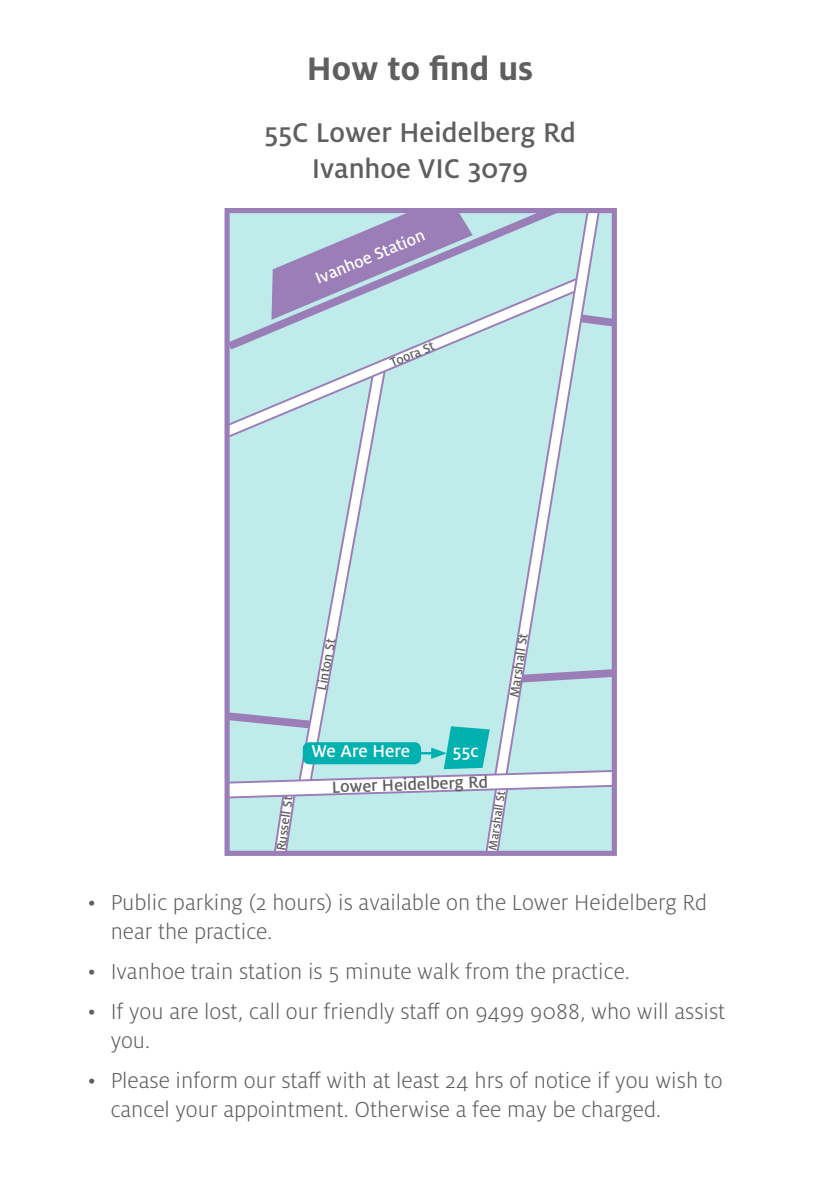
<style>
.page{position:relative;width:840px;height:1191px;background:#fff}
.page>*{position:absolute;margin:0;border:0;box-sizing:border-box;transform-origin:0 0}
.t1{font:700 36px "Milo OT";color:#5f5f62}
.t2{font:500 30px/36px "Milo OT";color:#5f5f62;text-align:center}
.t3{font:300 24px/28.8px "Milo OT";color:#5f5f62}
.t4{font:500 19px "Milo OT";color:#fff}
.t5{font:500 18px "Milo OT";color:#5f5f62}
.t6{font:500 18px "Milo OT";color:#fff}
.t7{font:500 14px "Milo OT";color:#5f5f62}
.t8{font:500 13px "Milo OT";color:#5f5f62}
</style>
<div class="page">
<div style="left:225px;top:210px;width:389px;height:643px;background:#c0ebeb"></div>
<svg style="left:312px;top:448px;width:60px;height:259px"></svg>
<svg style="left:230px;top:356px;width:193px;height:87px"></svg>
<svg style="left:230px;top:234px;width:254px;height:122px"></svg>
<svg style="left:489px;top:214px;width:121px;height:493px"></svg>
<svg style="left:271px;top:214px;width:201px;height:106px"></svg>
<div style="left:224px;top:208px;width:392px;height:648px;border:5px solid #9b7db8"></div>
<svg style="left:224px;top:707px;width:390px;height:146px"></svg>
<p class="t1" style="left:307px;top:48px;width:228px">How to find us</p>
<p class="t2" style="left:264px;top:115px;width:313px">55C Lower Heidelberg Rd<br>Ivanhoe VIC 3079</p>
<p class="t6" style="left:312px;top:270px;width:118px;rotate:-23deg">Ivanhoe Station</p>
<p class="t7" style="left:387px;top:356px;width:48px;rotate:-22deg">Toora St</p>
<p class="t7" style="left:314px;top:688px;width:53px;rotate:-80deg">Linton St</p>
<p class="t7" style="left:506px;top:696px;width:66px;rotate:-81deg">Marshall St</p>
<p class="t7" style="left:273px;top:849px;width:57px;rotate:-82deg">Russell St</p>
<p class="t4" style="left:311px;top:741px;width:100px">We Are Here</p>
<p class="t4" style="left:452px;top:741px;width:27px">55c</p>
<p class="t5" style="left:331px;top:777px;width:157px;rotate:-2deg">Lower Heidelberg Rd</p>
<p class="t8" style="left:485px;top:849px;width:62px;rotate:-81deg">Marshall St</p>
<p class="t3" style="left:111px;top:888px;width:598px;text-indent:-23px">• Public parking (2 hours) is available on the Lower Heidelberg Rd near the practice.</p>
<p class="t3" style="left:88px;top:957px;width:543px">• Ivanhoe train station is 5 minute walk from the practice.</p>
<p class="t3" style="left:111px;top:997px;width:615px;text-indent:-23px">• If you are lost, call our friendly staff on 9499 9088, who will assist you.</p>
<p class="t3" style="left:111px;top:1066px;width:613px;text-indent:-23px">• Please inform our staff with at least 24 hrs of notice if you wish to cancel your appointment. Otherwise a fee may be charged.</p>
</div>
